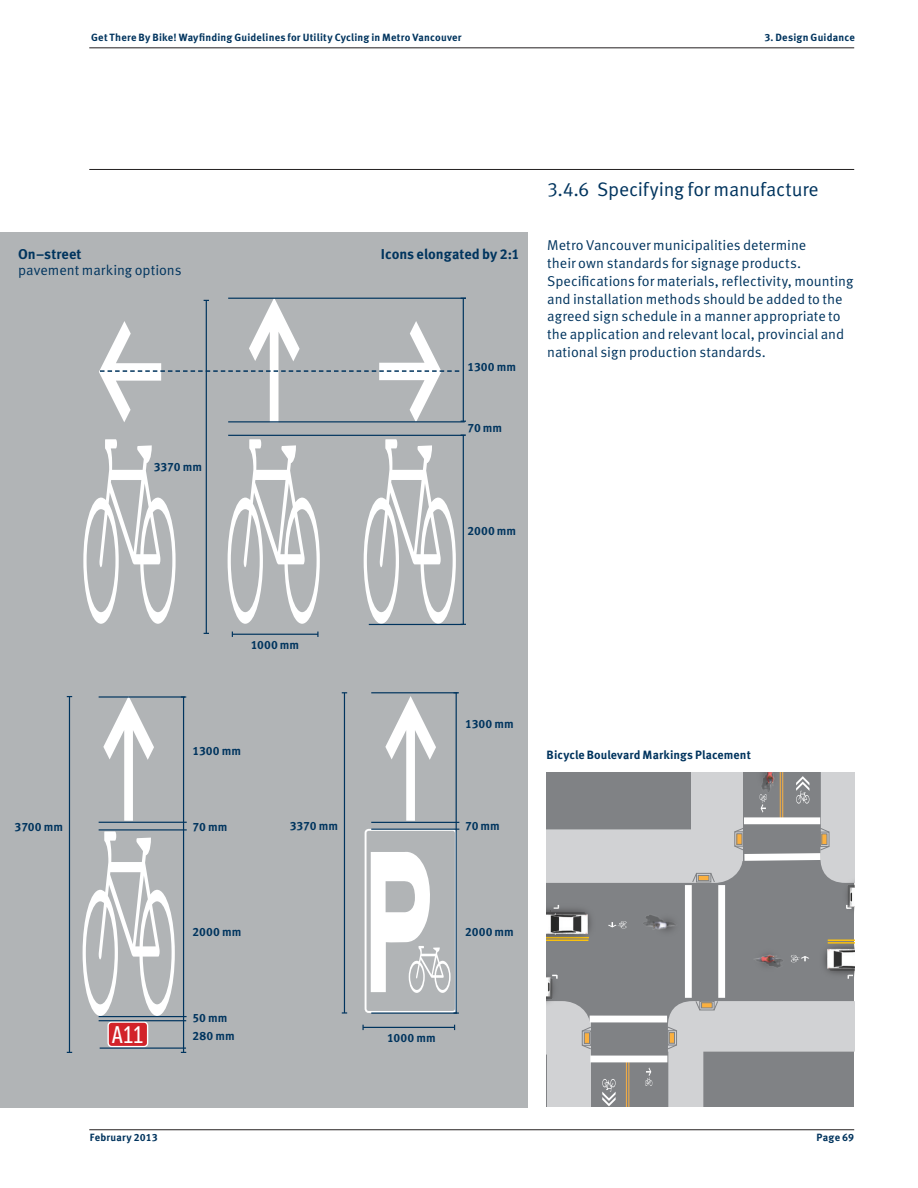
<style>
.page{position:relative;width:918px;height:1188px;background:#fff}
.page>*{position:absolute;margin:0;border:0;box-sizing:border-box;transform-origin:0 0}
.t1{font:25.05px "Clearview ADA Cond";color:#fff}
._02_2_PAGE_introduct{font:19.5px "Meta OT Norm";letter-spacing:-.015em;color:#00345e}
._04_1_BODY{font:14.25px/17.9px "Meta OT Norm";color:#00345e}
._04_3_BODY_header{font:14.25px/16.5px "Meta OT Norm";color:#00345e}
._04_3_BODY_header-2{font:700 14.25px "Meta OT";color:#00345e}
._06_1_CAPTION{font:700 12px "Meta OT";color:#00345e}
.t2{font:700 10.5px "Meta OT";letter-spacing:.015em;color:#00345e}
.s1{font-family:"Meta OT";font-weight:700}
</style>
<div class="page">
<hr style="left:89px;top:1130px;width:765px;height:1px;background:#231f20">
<hr style="left:89px;top:169px;width:765px;height:1px;background:#231f20">
<hr style="left:89px;top:48px;width:765px;height:1px;background:#231f20">
<div style="left:0;top:232px;width:528px;height:875px;background:#b1b4b6"></div>
<svg style="left:83px;top:831px;width:92px;height:185px"></svg>
<svg style="left:103px;top:698px;width:51px;height:123px"></svg>
<svg style="left:228px;top:439px;width:92px;height:185px"></svg>
<svg style="left:83px;top:439px;width:93px;height:185px"></svg>
<svg style="left:385px;top:696px;width:51px;height:125px"></svg>
<div style="left:365px;top:829px;width:92px;height:184px;border:2px solid #fff;border-radius:3px"></div>
<svg style="left:371px;top:852px;width:80px;height:141px"></svg>
<div style="left:108px;top:1022px;width:40px;height:25px;background:#d2232a;border-radius:4px"></div>
<div style="left:107px;top:1021px;width:41px;height:26px;border:1px solid #fff;border-radius:4px"></div>
<hr style="left:206px;top:300px;width:1px;height:333px;background:#00345e">
<hr style="left:69px;top:697px;width:1px;height:355px;background:#00345e">
<hr style="left:344px;top:693px;width:1px;height:320px;background:#00345e">
<svg style="left:364px;top:435px;width:102px;height:190px"></svg>
<hr style="left:369px;top:624px;width:94px;height:1px;background:#00345e">
<hr style="left:99px;top:696px;width:86px;height:2px;background:#00345e">
<hr style="left:99px;top:829px;width:88px;height:2px;background:#00345e">
<hr style="left:371px;top:692px;width:87px;height:1px;background:#00345e">
<hr style="left:371px;top:829px;width:88px;height:1px;background:#00345e">
<hr style="left:456px;top:693px;width:1px;height:320px;background:#00345e">
<hr style="left:371px;top:1013px;width:86px;height:1px;background:#00345e">
<hr style="left:232px;top:634px;width:86px;height:1px;background:#00345e">
<hr style="left:363px;top:1027px;width:92px;height:1px;background:#00345e">
<hr style="left:99px;top:822px;width:88px;height:1px;background:#00345e">
<hr style="left:371px;top:822px;width:88px;height:1px;background:#00345e">
<svg style="left:99px;top:298px;width:367px;height:124px"></svg>
<div style="left:585px;top:883px;width:231px;height:224px;background:#808285"></div>
<div style="left:547px;top:1023px;width:43px;height:84px;background:#d1d2d4"></div>
<svg style="left:581px;top:1001px;width:11px;height:65px"></svg>
<svg style="left:667px;top:1000px;width:187px;height:107px;background:#acadaf"></svg>
<hr style="left:626px;top:1057px;width:1px;height:50px;background:#fbb03f">
<hr style="left:628px;top:1057px;width:1px;height:50px;background:#fbb03f">
<div style="left:590px;top:1016px;width:77px;height:6px;background:#fff"></div>
<div style="left:590px;top:1056px;width:77px;height:6px;background:#fff"></div>
<div style="left:718px;top:885px;width:7px;height:113px;background:#fff"></div>
<div style="left:685px;top:885px;width:7px;height:113px;background:#fff"></div>
<div style="left:728px;top:922px;width:66px;height:75px;background:#808285"></div>
<img style="left:750px;top:949px;width:42px;height:29px">
<img style="left:547px;top:968px;width:38px;height:65px">
<img style="left:547px;top:974px;width:9px;height:29px">
<img style="left:794px;top:915px;width:60px;height:90px">
<img style="left:826px;top:945px;width:28px;height:29px">
<div style="left:547px;top:883px;width:75px;height:85px;background:#808285"></div>
<img style="left:547px;top:908px;width:43px;height:29px">
<div style="left:816px;top:883px;width:38px;height:58px;background:#808285"></div>
<img style="left:845px;top:883px;width:9px;height:28px">
<img style="left:627px;top:888px;width:80px;height:75px">
<img style="left:633px;top:907px;width:49px;height:32px">
<svg style="left:602px;top:1079px;width:14px;height:27px"></svg>
<svg style="left:608px;top:921px;width:18px;height:7px"></svg>
<svg style="left:791px;top:955px;width:18px;height:7px"></svg>
<svg style="left:645px;top:1067px;width:7px;height:19px"></svg>
<svg style="left:547px;top:772px;width:307px;height:111px;background:#acadae"></svg>
<hr style="left:228px;top:435px;width:237px;height:1px;background:#00345e">
<hr style="left:183px;top:697px;width:1px;height:355px;background:#00345e">
<hr style="left:99px;top:1016px;width:88px;height:1px;background:#00345e">
<hr style="left:99px;top:1020px;width:87px;height:1px;background:#00345e">
<hr style="left:100px;top:1048px;width:86px;height:1px;background:#00345e">
<p class="t2" style="left:91px;top:31px;width:372px">Get There By Bike! Wayfinding Guidelines for Utility Cycling in Metro Vancouver</p>
<p class="t2" style="left:764px;top:31px;width:92px">3. Design Guidance</p>
<p class="_04_3_BODY_header" style="left:18px;top:246px;width:165px"><span class="s1">On–street<br></span>pavement marking options</p>
<p class="_04_3_BODY_header-2" style="left:381px;top:246px;width:140px">Icons elongated by 2:1</p>
<p class="_06_1_CAPTION" style="left:467px;top:360px;width:50px">1300 mm</p>
<p class="_06_1_CAPTION" style="left:154px;top:459px;width:50px">3370 mm</p>
<p class="_06_1_CAPTION" style="left:467px;top:420px;width:36px">70 mm</p>
<p class="_06_1_CAPTION" style="left:467px;top:524px;width:50px">2000 mm</p>
<p class="_02_2_PAGE_introduct" style="left:547px;top:178px;width:273px">3.4.6 Specifying for manufacture</p>
<p class="_04_1_BODY" style="left:547px;top:237px;width:308px">Metro Vancouver municipalities determine<br>their own standards for signage products.<br>Specifications for materials, reflectivity, mounting and installation methods should be added to the agreed sign schedule in a manner appropriate to the application and relevant local, provincial and national sign production standards.</p>
<p class="_06_1_CAPTION" style="left:251px;top:638px;width:50px">1000 mm</p>
<p class="_06_1_CAPTION" style="left:193px;top:744px;width:50px">1300 mm</p>
<p class="_06_1_CAPTION" style="left:465px;top:717px;width:50px">1300 mm</p>
<p class="_06_1_CAPTION" style="left:15px;top:819px;width:50px">3700 mm</p>
<p class="_06_1_CAPTION" style="left:290px;top:819px;width:50px">3370 mm</p>
<p class="_06_1_CAPTION" style="left:193px;top:820px;width:36px">70 mm</p>
<p class="_06_1_CAPTION" style="left:465px;top:819px;width:36px">70 mm</p>
<p class="_06_1_CAPTION" style="left:547px;top:748px;width:206px">Bicycle Boulevard Markings Placement</p>
<h1 class="t1" style="left:112px;top:1019px;width:33px">A11</h1>
<p class="_06_1_CAPTION" style="left:193px;top:925px;width:50px">2000 mm</p>
<p class="_06_1_CAPTION" style="left:193px;top:1011px;width:36px">50 mm</p>
<p class="_06_1_CAPTION" style="left:193px;top:1029px;width:44px">280 mm</p>
<p class="_06_1_CAPTION" style="left:465px;top:925px;width:50px">2000 mm</p>
<p class="_06_1_CAPTION" style="left:387px;top:1030px;width:50px">1000 mm</p>
<p class="t2" style="left:90px;top:1131px;width:69px">February 2013</p>
<p class="t2" style="left:817px;top:1131px;width:39px">Page 69</p>
</div>
